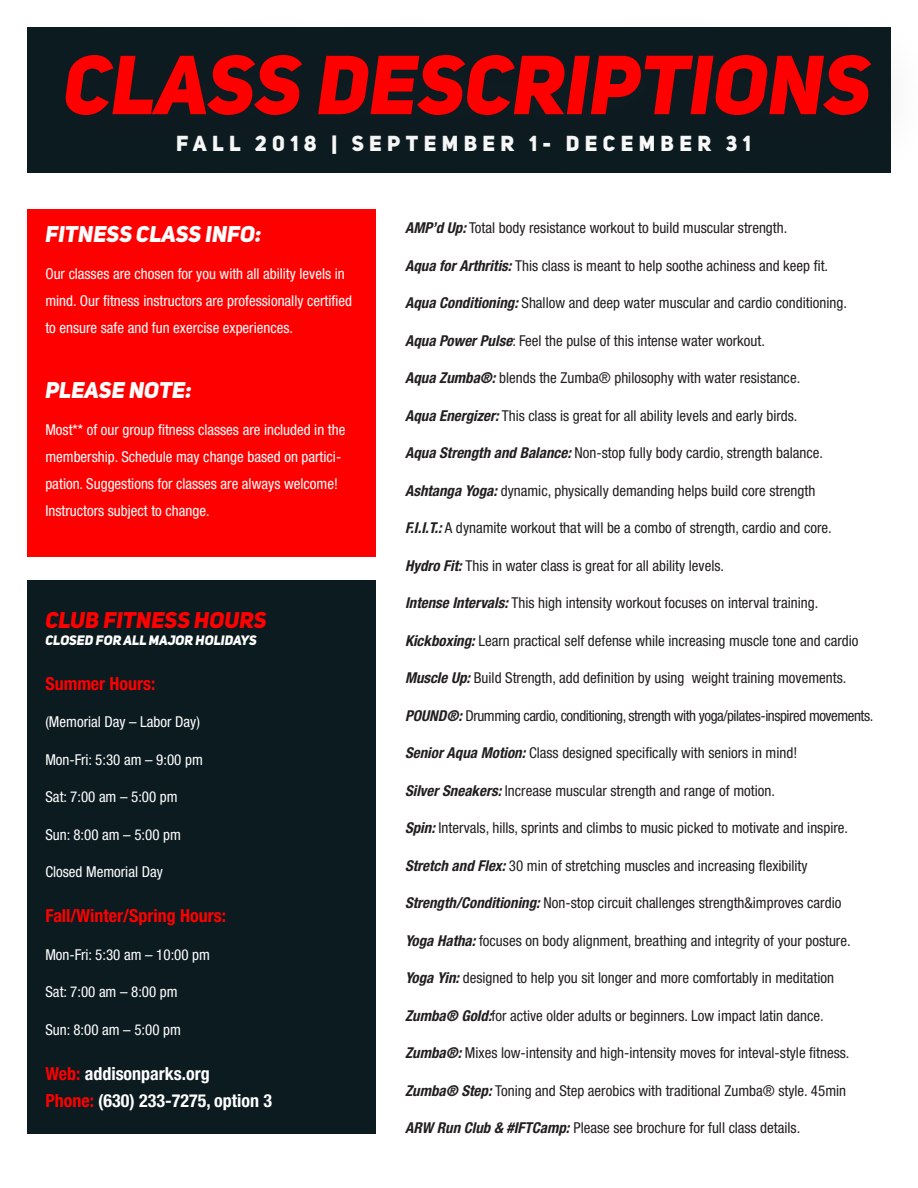
<style>
.page{position:relative;width:918px;height:1188px;background:#fff}
.page>*{position:absolute;margin:0;border:0;box-sizing:border-box;transform-origin:0 0}
.t1{font:82.5px "Uni Sans Heavy Italic CAPS";color:#fe0000}
.t2{font:22.5px "Uni Sans Heavy Italic CAPS";color:#fff}
.t3{font:22.5px "Uni Sans Heavy Italic CAPS";color:#fe0000}
.t4{font:21.45px "Uni Sans Heavy CAPS";letter-spacing:.25em;color:#fff}
.t5{font:700 condensed 18px "Helvetica Neue LT Std";color:#fff}
.t6{font:700 condensed 18px "Helvetica Neue LT Std";color:#fe0000}
.t7{font:condensed 15px "Helvetica Neue LT Std";color:#231f20}
.t8{font:condensed 15px/27px "Helvetica Neue LT Std";color:#fff}
.t9{font:condensed 15px "Helvetica Neue LT Std";letter-spacing:-.03em;color:#231f20}
.t10{font:13.5px "Uni Sans Heavy Italic CAPS";color:#fff}
.s1{color:#fe0000}
.s2{font-weight:700;font-style:italic}
</style>
<div class="page">
<div style="left:27px;top:210px;width:349px;height:347px;background:#fe0000"></div>
<div style="left:27px;top:580px;width:349px;height:554px;background:#0c1b20"></div>
<div style="left:18px;top:7px;width:900px;height:178px;background:#231f20;opacity:.25"></div>
<p class="t1" style="left:64px;top:34px;width:809px">CLASS DESCRIPTIONS</p>
<p class="t4" style="left:176px;top:130px;width:576px">FALL 2018 | SEPTEMBER 1- DECEMBER 31</p>
<p class="t2" style="left:45px;top:220px;width:217px">FITNESS CLASS INFO:</p>
<p class="t8" style="left:45px;top:260px;width:308px">Our classes are chosen for you with all ability levels in mind. Our fitness instructors are professionally certified to ensure safe and fun exercise experiences.</p>
<p class="t2" style="left:45px;top:376px;width:148px">PLEASE NOTE:</p>
<p class="t8" style="left:45px;top:416px;width:302px">Most** of our group fitness classes are included in the membership. Schedule may change based on partici&shy;pation. Suggestions for classes are always welcome!<br>Instructors subject to change.</p>
<p class="t3" style="left:45px;top:607px;width:223px">CLUB FITNESS HOURS</p>
<p class="t10" style="left:45px;top:632px;width:213px">CLOSED FOR ALL MAJOR HOLIDAYS</p>
<p class="t6" style="left:45px;top:672px;width:112px">Summer Hours:</p>
<p class="t8" style="left:45px;top:708px;width:156px">(Memorial Day – Labor Day)</p>
<p class="t8" style="left:45px;top:746px;width:159px">Mon-Fri: 5:30 am – 9:00 pm</p>
<p class="t8" style="left:45px;top:783px;width:134px">Sat: 7:00 am – 5:00 pm</p>
<p class="t8" style="left:45px;top:821px;width:137px">Sun: 8:00 am – 5:00 pm</p>
<p class="t8" style="left:45px;top:858px;width:119px">Closed Memorial Day</p>
<p class="t6" style="left:45px;top:905px;width:182px">Fall/Winter/Spring Hours:</p>
<p class="t8" style="left:45px;top:941px;width:166px">Mon-Fri: 5:30 am – 10:00 pm</p>
<p class="t8" style="left:45px;top:978px;width:134px">Sat: 7:00 am – 8:00 pm</p>
<p class="t8" style="left:45px;top:1016px;width:137px">Sun: 8:00 am – 5:00 pm</p>
<p class="t5" style="left:45px;top:1062px;width:166px"><span class="s1">Web:</span> addisonparks.org</p>
<p class="t5" style="left:45px;top:1089px;width:228px"><span class="s1">Phone:</span> (630) 233-7275, option 3</p>
<p class="t7" style="left:405px;top:219px;width:384px"><span class="s2">AMP’d Up:</span> Total body resistance workout to build muscular strength.</p>
<p class="t7" style="left:405px;top:257px;width:425px"><span class="s2">Aqua for Arthritis:</span> This class is meant to help soothe achiness and keep fit.</p>
<p class="t7" style="left:405px;top:294px;width:443px"><span class="s2">Aqua Conditioning:</span> Shallow and deep water muscular and cardio conditioning.</p>
<p class="t7" style="left:405px;top:332px;width:361px"><span class="s2">Aqua Power Pulse</span>: Feel the pulse of this intense water workout.</p>
<p class="t7" style="left:405px;top:369px;width:397px"><span class="s2">Aqua Zumba®:</span> blends the Zumba® philosophy with water resistance.</p>
<p class="t7" style="left:405px;top:407px;width:394px"><span class="s2">Aqua Energizer:</span> This class is great for all ability levels and early birds.</p>
<p class="t7" style="left:405px;top:444px;width:420px"><span class="s2">Aqua Strength and Balance:</span> Non-stop fully body cardio, strength balance.</p>
<p class="t7" style="left:405px;top:482px;width:412px"><span class="s2">Ashtanga Yoga:</span> dynamic, physically demanding helps build core strength</p>
<p class="t7" style="left:405px;top:519px;width:428px"><span class="s2">F.I.I.T.:</span> A dynamite workout that will be a combo of strength, cardio and core.</p>
<p class="t7" style="left:405px;top:557px;width:321px"><span class="s2">Hydro Fit:</span> This in water class is great for all ability levels.</p>
<p class="t7" style="left:405px;top:594px;width:415px"><span class="s2">Intense Intervals:</span> This high intensity workout focuses on interval training.</p>
<p class="t7" style="left:405px;top:632px;width:455px"><span class="s2">Kickboxing:</span> Learn practical self defense while increasing muscle tone and cardio</p>
<p class="t7" style="left:405px;top:669px;width:443px"><span class="s2">Muscle Up:</span> Build Strength, add definition by using weight training movements.</p>
<p class="t9" style="left:405px;top:707px;width:470px"><span class="s2">POUND®:</span> Drumming cardio, conditioning, strength with yoga/pilates-inspired movements.</p>
<p class="t7" style="left:405px;top:744px;width:394px"><span class="s2">Senior Aqua Motion:</span> Class designed specifically with seniors in mind!</p>
<p class="t7" style="left:405px;top:782px;width:372px"><span class="s2">Silver Sneakers:</span> Increase muscular strength and range of motion.</p>
<p class="t7" style="left:405px;top:819px;width:445px"><span class="s2">Spin:</span> Intervals, hills, sprints and climbs to music picked to motivate and inspire.</p>
<p class="t7" style="left:405px;top:857px;width:404px"><span class="s2">Stretch and Flex:</span> 30 min of stretching muscles and increasing flexibility</p>
<p class="t7" style="left:405px;top:894px;width:438px"><span class="s2">Strength/Conditioning:</span> Non-stop circuit challenges strength&amp;improves cardio</p>
<p class="t7" style="left:405px;top:932px;width:447px"><span class="s2">Yoga Hatha:</span> focuses on body alignment, breathing and integrity of your posture.</p>
<p class="t7" style="left:405px;top:969px;width:431px"><span class="s2">Yoga Yin:</span> designed to help you sit longer and more comfortably in meditation</p>
<p class="t7" style="left:405px;top:1007px;width:420px"><span class="s2">Zumba® Gold:</span>for active older adults or beginners. Low impact latin dance.</p>
<p class="t7" style="left:405px;top:1044px;width:446px"><span class="s2">Zumba®:</span> Mixes low-intensity and high-intensity moves for inteval-style fitness.</p>
<p class="t7" style="left:405px;top:1082px;width:443px"><span class="s2">Zumba® Step:</span> Toning and Step aerobics with traditional Zumba® style. 45min</p>
<p class="t7" style="left:405px;top:1119px;width:397px"><span class="s2">ARW Run Club &amp; #IFTCamp:</span> Please see brochure for full class details.</p>
</div>
